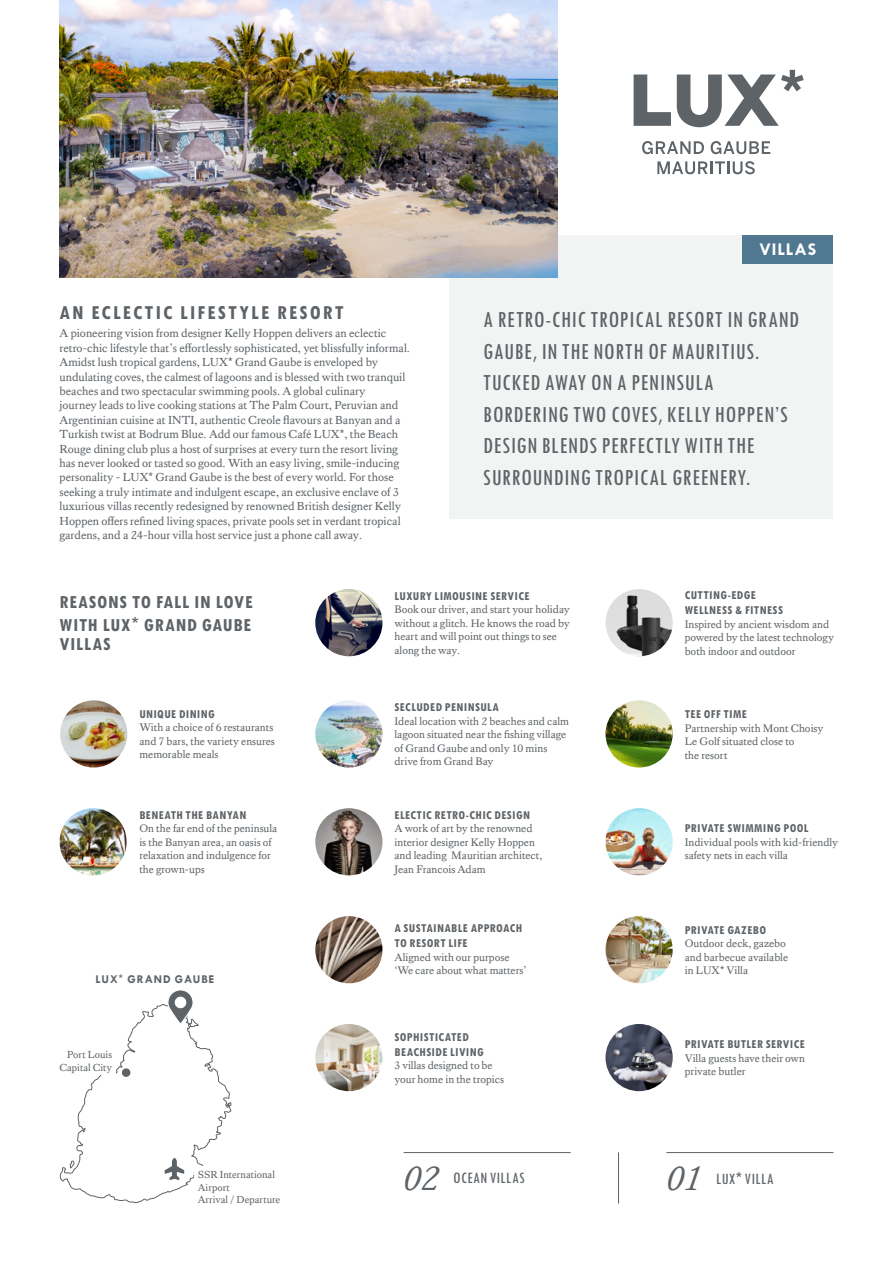
<style>
.page{position:relative;width:893px;height:1263px;background:#fff}
.page>*{position:absolute;margin:0;border:0;box-sizing:border-box;transform-origin:0 0}
.t1{font:500 condensed 24px/31.5px "Tw Cen MT Std";letter-spacing:.025em;color:#5e6367}
.t2{font:700 condensed 21px "Tw Cen MT Std";letter-spacing:.1em;color:#5e6367}
.t3{font:700 condensed 19.5px/23.2px "Tw Cen MT Std";letter-spacing:.04em;color:#5e6367}
.t4{font:700 18px "Tw Cen MT Std";letter-spacing:.05em;color:#fff}
.t5{font:500 condensed 16.5px "Tw Cen MT Std";letter-spacing:.025em;color:#5e6367}
.t6{font:700 condensed 12.75px/15.3px "Tw Cen MT Std";letter-spacing:.035em;color:#5e6367}
.t7{font:12px/14.4px "Kings Caslon";color:#5e6367}
.t8{font:700 12px "Tw Cen";letter-spacing:.075em;color:#5e6367}
.t9{font:11.25px/13.5px "Kings Caslon";color:#5e6367}
.t10{font:10.5px/12.6px "Kings Caslon";color:#5e6367}
.s1{font-family:"Arial"}
.s2{font-family:"Arial";font-weight:400;font-stretch:normal}
.s3{font-family:"Arial";font-weight:400}
.s4{font-family:"Kings Caslon";font-weight:400;font-style:italic;font-stretch:normal;font-size:34.5px}
</style>
<div class="page">
<div style="left:449px;top:235px;width:384px;height:284px;background:#f2f3f3"></div>
<img style="left:60px;top:0;width:497px;height:278px">
<hr style="left:404px;top:1152px;width:167px;height:1px;background:#5e6367">
<hr style="left:666px;top:1152px;width:167px;height:1px;background:#5e6367">
<hr style="left:618px;top:1152px;width:1px;height:51px;background:#5e6367">
<img style="left:60px;top:700px;width:67px;height:67px;border-radius:34px">
<img style="left:315px;top:700px;width:67px;height:67px;border-radius:34px">
<img style="left:60px;top:808px;width:67px;height:67px;border-radius:34px">
<img style="left:315px;top:808px;width:67px;height:67px;border-radius:34px">
<img style="left:605px;top:808px;width:68px;height:67px;border-radius:34px">
<img style="left:605px;top:916px;width:68px;height:67px;border-radius:34px">
<img style="left:605px;top:1024px;width:68px;height:67px;border-radius:34px">
<img style="left:315px;top:589px;width:67px;height:67px;border-radius:34px">
<img style="left:605px;top:589px;width:68px;height:67px;border-radius:34px">
<img style="left:315px;top:1024px;width:67px;height:67px;border-radius:34px">
<img style="left:315px;top:916px;width:67px;height:67px;border-radius:34px">
<img style="left:605px;top:700px;width:68px;height:67px;border-radius:34px">
<svg style="left:60px;top:990px;width:172px;height:213px"></svg>
<svg style="left:634px;top:75px;width:37px;height:51px"></svg>
<svg style="left:677px;top:70px;width:127px;height:57px"></svg>
<svg style="left:642px;top:141px;width:62px;height:13px"></svg>
<svg style="left:711px;top:141px;width:59px;height:13px"></svg>
<svg style="left:657px;top:161px;width:98px;height:13px"></svg>
<div style="left:742px;top:235px;width:91px;height:29px;background:#517891"></div>
<h2 class="t2" style="left:60px;top:301px;width:286px">AN ECLECTIC LIFESTYLE RESORT</h2>
<p class="t7" style="left:60px;top:326px;width:352px">A pioneering vision from designer Kelly Hoppen delivers an eclectic retro-chic lifestyle that’s effortlessly sophisticated, yet blissfully informal.<br>Amidst lush tropical gardens, LUX<span class="s1">*</span> Grand Gaube is enveloped by undulating coves, the calmest of lagoons and is blessed with two tranquil beaches and two spectacular swimming pools. A global culinary<br>journey leads to live cooking stations at The Palm Court, Peruvian and Argentinian cuisine at INTI, authentic Creole flavours at Banyan and a Turkish twist at Bodrum Blue. Add our famous Café LUX<span class="s1">*</span>, the Beach Rouge dining club plus a host of surprises at every turn the resort living has never looked or tasted so good. With an easy living, smile-inducing personality - LUX<span class="s1">*</span> Grand Gaube is the best of every world. For those seeking a truly intimate and indulgent escape, an exclusive enclave of 3 luxurious villas recently redesigned by renowned British designer Kelly Hoppen offers refined living spaces, private pools set in verdant tropical gardens, and a 24-hour villa host service just a phone call away.</p>
<h3 class="t4" style="left:759px;top:240px;width:58px">VILLAS</h3>
<h1 class="t1" style="left:483px;top:304px;width:317px">A RETRO-CHIC TROPICAL RESORT IN GRAND GAUBE, IN THE NORTH OF MAURITIUS.<br>TUCKED AWAY ON A PENINSULA BORDERING TWO COVES, KELLY HOPPEN’S DESIGN BLENDS PERFECTLY WITH THE SURROUNDING TROPICAL GREENERY.</h1>
<h3 class="t3" style="left:60px;top:590px;width:195px">REASONS TO FALL IN LOVE<br>WITH LUX<span class="s2">*</span> GRAND GAUBE</h3>
<h3 class="t3" style="left:60px;top:633px;width:53px">VILLAS</h3>
<p class="t6" style="left:139px;top:706px;width:77px">UNIQUE DINING</p>
<p class="t9" style="left:139px;top:721px;width:137px">With a choice of 6 restaurants and 7 bars, the variety ensures memorable meals</p>
<p class="t6" style="left:139px;top:807px;width:109px">BENEATH THE BANYAN</p>
<p class="t9" style="left:139px;top:822px;width:140px">On the far end of the peninsula is the Banyan area, an oasis of relaxation and indulgence for the grown-ups</p>
<p class="t8" style="left:96px;top:972px;width:120px">LUX<span class="s3">*</span> GRAND GAUBE</p>
<p class="t10" style="left:59px;top:1048px;width:54px;text-align:right">Port Louis<br>Capital City</p>
<p class="t10" style="left:198px;top:1168px;width:84px">SSR International<br>Airport<br>Arrival / Departure</p>
<p class="t6" style="left:394px;top:588px;width:137px">LUXURY LIMOUSINE SERVICE</p>
<p class="t9" style="left:394px;top:603px;width:177px">Book our driver, and start your holiday without a glitch. He knows the road by heart and will point out things to see along the way.</p>
<p class="t6" style="left:394px;top:699px;width:106px">SECLUDED PENINSULA</p>
<p class="t9" style="left:394px;top:714px;width:176px">Ideal location with 2 beaches and calm lagoon situated near the fishing village of Grand Gaube and only 10 mins drive from Grand Bay</p>
<p class="t6" style="left:685px;top:587px;width:100px">CUTTING-EDGE<br>WELLNESS &amp; FITNESS</p>
<p class="t9" style="left:685px;top:617px;width:151px">Inspired by ancient wisdom and powered by the latest technology both indoor and outdoor</p>
<p class="t6" style="left:685px;top:707px;width:64px">TEE OFF TIME</p>
<p class="t9" style="left:685px;top:721px;width:140px">Partnership with Mont Choisy<br>Le Golf situated close to<br>the resort</p>
<p class="t6" style="left:394px;top:807px;width:137px">ELECTIC RETRO-CHIC DESIGN</p>
<p class="t9" style="left:394px;top:822px;width:149px">A work of art by the renowned interior designer Kelly Hoppen and leading Mauritian architect,<br>Jean Francois Adam</p>
<p class="t6" style="left:685px;top:821px;width:125px">PRIVATE SWIMMING POOL</p>
<p class="t9" style="left:685px;top:835px;width:155px">Individual pools with kid-friendly safety nets in each villa</p>
<p class="t6" style="left:394px;top:920px;width:129px">A SUSTAINABLE APPROACH<br>TO RESORT LIFE</p>
<p class="t9" style="left:394px;top:950px;width:134px">Aligned with our purpose ‘We care about what matters’</p>
<p class="t6" style="left:394px;top:1029px;width:91px">SOPHISTICATED<br>BEACHSIDE LIVING</p>
<p class="t9" style="left:394px;top:1059px;width:111px">3 villas designed to be your home in the tropics</p>
<p class="t6" style="left:685px;top:922px;width:83px">PRIVATE GAZEBO</p>
<p class="t9" style="left:685px;top:936px;width:105px">Outdoor deck, gazebo and barbecue available in LUX<span class="s1">*</span> Villa</p>
<p class="t6" style="left:685px;top:1037px;width:122px">PRIVATE BUTLER SERVICE</p>
<p class="t9" style="left:685px;top:1051px;width:122px">Villa guests have their own private butler</p>
<h3 class="t5" style="left:404px;top:1170px;width:123px"><span class="s4">02</span> OCEAN VILLAS</h3>
<h3 class="t5" style="left:666px;top:1170px;width:109px"><span class="s4">01</span> LUX<span class="s2">*</span> VILLA</h3>
</div>
